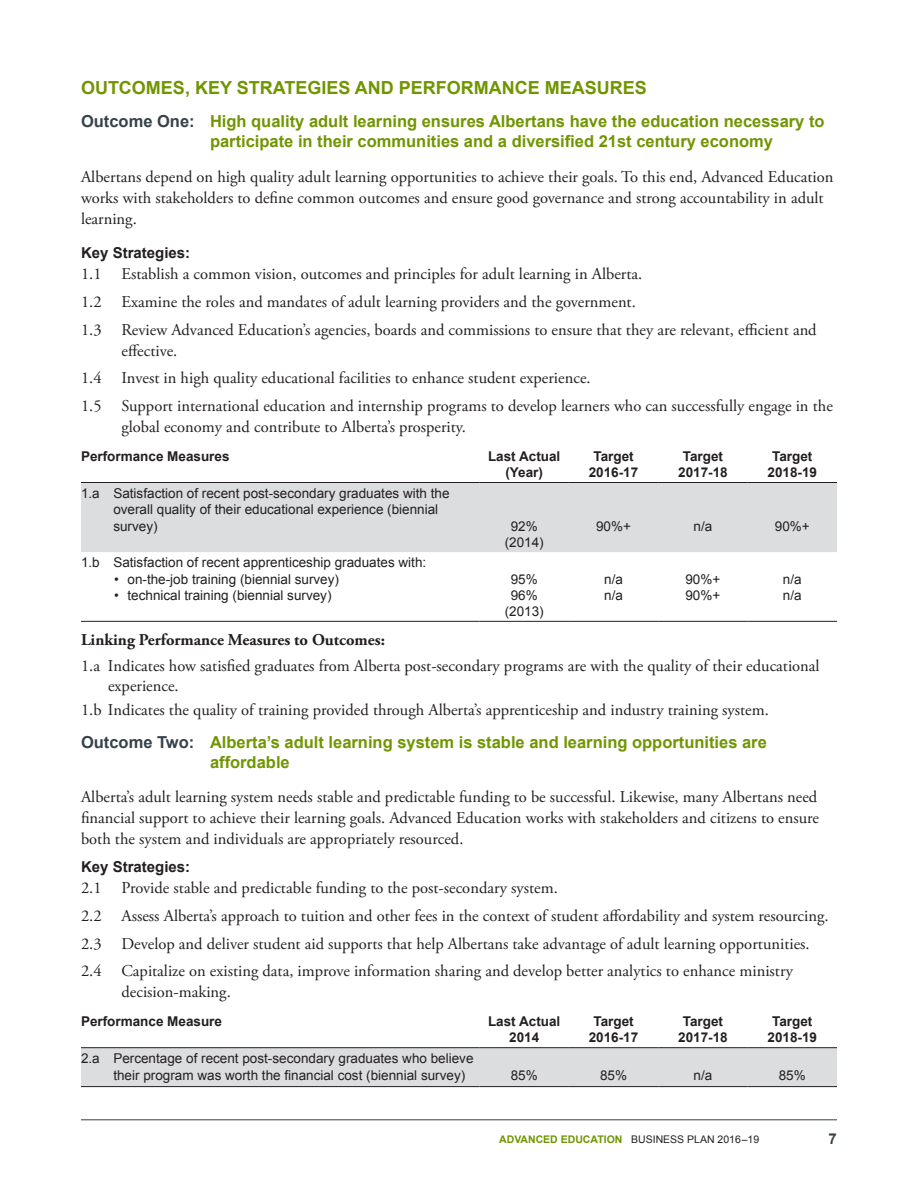
<style>
.page{position:relative;width:918px;height:1188px;background:#fff}
.page>*{position:absolute;margin:0;border:0;box-sizing:border-box;transform-origin:0 0}
.Main_Heading{font:700 18px "Arial";color:#719500}
.Key_Strategies_conte{font:16.5px/21px "Adobe Garamond Pro";color:#231f20}
.paragraph_text__last{font:16.5px/21px "Adobe Garamond Pro";color:#231f20}
.Outcome_Subh_2{font:700 16.5px/19.8px "Arial";color:#719500}
.Linking_PM_-_number{font:16.5px/19.5px "Adobe Garamond Pro";color:#231f20}
.Linking_PM_-_heading{font:700 16.5px "Adobe Garamond Pro";color:#231f20}
.Key_Strategies_headi{font:700 15px "Arial";color:#231f20}
.t1{font:700 15px "Arial";color:#36424a}
.L_column{font:13.5px/16.2px "Arial";color:#231f20}
.Year_Header{font:700 13.5px "Arial";color:#231f20}
.Data{font:13.5px "Arial";color:#231f20}
.Left_header{font:700 13.5px "Arial";color:#231f20}
.Footer_-_Ministry_Na{font:10.5px "Arial";color:#231f20}
.s1{color:#36424a}
.s2{font-weight:700;color:#719500}
</style>
<div class="page">
<div style="left:81px;top:483px;width:756px;height:69px;background:#dcdddf"></div>
<hr style="left:81px;top:482px;width:399px;height:1px;background:#231f20">
<hr style="left:480px;top:482px;width:89px;height:1px;background:#231f20">
<hr style="left:569px;top:482px;width:89px;height:1px;background:#231f20">
<hr style="left:658px;top:482px;width:90px;height:1px;background:#231f20">
<hr style="left:748px;top:482px;width:89px;height:1px;background:#231f20">
<hr style="left:81px;top:621px;width:399px;height:1px;background:#231f20">
<hr style="left:480px;top:621px;width:89px;height:1px;background:#231f20">
<hr style="left:569px;top:621px;width:89px;height:1px;background:#231f20">
<hr style="left:658px;top:621px;width:90px;height:1px;background:#231f20">
<hr style="left:748px;top:621px;width:89px;height:1px;background:#231f20">
<div style="left:81px;top:1048px;width:756px;height:38px;background:#dcdddf"></div>
<hr style="left:81px;top:1047px;width:399px;height:1px;background:#231f20">
<hr style="left:480px;top:1047px;width:89px;height:1px;background:#231f20">
<hr style="left:569px;top:1047px;width:89px;height:1px;background:#231f20">
<hr style="left:658px;top:1047px;width:90px;height:1px;background:#231f20">
<hr style="left:748px;top:1047px;width:89px;height:1px;background:#231f20">
<hr style="left:81px;top:1086px;width:399px;height:1px;background:#231f20">
<hr style="left:480px;top:1086px;width:89px;height:1px;background:#231f20">
<hr style="left:569px;top:1086px;width:89px;height:1px;background:#231f20">
<hr style="left:658px;top:1086px;width:90px;height:1px;background:#231f20">
<hr style="left:748px;top:1086px;width:89px;height:1px;background:#231f20">
<hr style="left:81px;top:1119px;width:756px;height:1px;background:#36424a">
<p class="Main_Heading" style="left:81px;top:76px;width:567px">OUTCOMES, KEY STRATEGIES AND PERFORMANCE MEASURES</p>
<p class="Outcome_Subh_2" style="left:210px;top:112px;width:616px;text-indent:-129px"><span class="s1">Outcome One:</span> High quality adult learning ensures Albertans have the education necessary to participate in their communities and a diversified 21st century economy</p>
<p class="paragraph_text__last" style="left:81px;top:167px;width:754px">Albertans depend on high quality adult learning opportunities to achieve their goals. To this end, Advanced Education works with stakeholders to define common outcomes and ensure good governance and strong accountability in adult learning.</p>
<p class="Key_Strategies_headi" style="left:81px;top:243px;width:111px">Key Strategies:</p>
<p class="Key_Strategies_conte" style="left:81px;top:264px;width:563px">1.1 Establish a common vision, outcomes and principles for adult learning in Alberta.</p>
<p class="Key_Strategies_conte" style="left:81px;top:292px;width:556px">1.2 Examine the roles and mandates of adult learning providers and the government.</p>
<p class="Key_Strategies_conte" style="left:122px;top:320px;width:697px;text-indent:-40px">1.3 Review Advanced Education’s agencies, boards and commissions to ensure that they are relevant, efficient and effective.</p>
<p class="Key_Strategies_conte" style="left:81px;top:368px;width:511px">1.4 Invest in high quality educational facilities to enhance student experience.</p>
<p class="Key_Strategies_conte" style="left:122px;top:396px;width:713px;text-indent:-40px">1.5 Support international education and internship programs to develop learners who can successfully engage in the global economy and contribute to Alberta’s prosperity.</p>
<p class="Left_header" style="left:81px;top:447px;width:150px">Performance Measures</p>
<p class="Year_Header" style="left:488px;top:447px;width:74px">Last Actual</p>
<p class="Year_Header" style="left:505px;top:463px;width:39px">(Year)</p>
<p class="Year_Header" style="left:593px;top:447px;width:42px">Target</p>
<p class="Year_Header" style="left:589px;top:463px;width:51px">2016-17</p>
<p class="Year_Header" style="left:683px;top:447px;width:42px">Target</p>
<p class="Year_Header" style="left:678px;top:463px;width:51px">2017-18</p>
<p class="Year_Header" style="left:772px;top:447px;width:42px">Target</p>
<p class="Year_Header" style="left:768px;top:463px;width:51px">2018-19</p>
<p class="L_column" style="left:113px;top:485px;width:338px;text-indent:-32px">1.a Satisfaction of recent post-secondary graduates with the overall quality of their educational experience (biennial survey)</p>
<p class="L_column" style="left:81px;top:555px;width:347px">1.b Satisfaction of recent apprenticeship graduates with:</p>
<p class="L_column" style="left:114px;top:571px;width:227px">• on-the-job training (biennial survey)</p>
<p class="L_column" style="left:114px;top:587px;width:219px">• technical training (biennial survey)</p>
<p class="Data" style="left:511px;top:517px;width:29px">92%</p>
<p class="Data" style="left:505px;top:533px;width:41px">(2014)</p>
<p class="Data" style="left:511px;top:570px;width:29px">95%</p>
<p class="Data" style="left:511px;top:586px;width:29px">96%</p>
<p class="Data" style="left:505px;top:602px;width:41px">(2013)</p>
<p class="Data" style="left:596px;top:517px;width:36px">90%+</p>
<p class="Data" style="left:694px;top:517px;width:20px">n/a</p>
<p class="Data" style="left:775px;top:517px;width:36px">90%+</p>
<p class="Data" style="left:604px;top:570px;width:20px">n/a</p>
<p class="Data" style="left:604px;top:586px;width:20px">n/a</p>
<p class="Data" style="left:685px;top:570px;width:36px">90%+</p>
<p class="Data" style="left:685px;top:586px;width:36px">90%+</p>
<p class="Data" style="left:783px;top:570px;width:20px">n/a</p>
<p class="Data" style="left:783px;top:586px;width:20px">n/a</p>
<p class="Linking_PM_-_heading" style="left:81px;top:630px;width:306px">Linking Performance Measures to Outcomes:</p>
<p class="Linking_PM_-_number" style="left:108px;top:657px;width:713px;text-indent:-27px">1.a Indicates how satisfied graduates from Alberta post-secondary programs are with the quality of their educational experience.</p>
<p class="Linking_PM_-_number" style="left:81px;top:700px;width:689px">1.b Indicates the quality of training provided through Alberta’s apprenticeship and industry training system.</p>
<p class="Outcome_Subh_2" style="left:210px;top:733px;width:558px;text-indent:-129px"><span class="s1">Outcome Two:</span> Alberta’s adult learning system is stable and learning opportunities are affordable</p>
<p class="paragraph_text__last" style="left:81px;top:787px;width:740px;text-align:justify">Alberta’s adult learning system needs stable and predictable funding to be successful. Likewise, many Albertans need financial support to achieve their learning goals. Advanced Education works with stakeholders and citizens to ensure both the system and individuals are appropriately resourced.</p>
<p class="Key_Strategies_headi" style="left:81px;top:857px;width:111px">Key Strategies:</p>
<p class="Key_Strategies_conte" style="left:81px;top:878px;width:478px">2.1 Provide stable and predictable funding to the post-secondary system.</p>
<p class="Key_Strategies_conte" style="left:81px;top:906px;width:749px">2.2 Assess Alberta’s approach to tuition and other fees in the context of student affordability and system resourcing.</p>
<p class="Key_Strategies_conte" style="left:81px;top:933px;width:730px">2.3 Develop and deliver student aid supports that help Albertans take advantage of adult learning opportunities.</p>
<p class="Key_Strategies_conte" style="left:122px;top:961px;width:673px;text-indent:-40px">2.4 Capitalize on existing data, improve information sharing and develop better analytics to enhance ministry decision-making.</p>
<p class="Left_header" style="left:81px;top:1012px;width:143px">Performance Measure</p>
<p class="Year_Header" style="left:488px;top:1012px;width:74px">Last Actual</p>
<p class="Year_Header" style="left:509px;top:1029px;width:32px">2014</p>
<p class="Year_Header" style="left:593px;top:1012px;width:42px">Target</p>
<p class="Year_Header" style="left:589px;top:1029px;width:51px">2016-17</p>
<p class="Year_Header" style="left:683px;top:1012px;width:42px">Target</p>
<p class="Year_Header" style="left:678px;top:1029px;width:51px">2017-18</p>
<p class="Year_Header" style="left:772px;top:1012px;width:42px">Target</p>
<p class="Year_Header" style="left:768px;top:1029px;width:51px">2018-19</p>
<p class="L_column" style="left:113px;top:1051px;width:362px;text-indent:-32px">2.a Percentage of recent post-secondary graduates who believe their program was worth the financial cost (biennial survey)</p>
<p class="Data" style="left:511px;top:1066px;width:29px">85%</p>
<p class="Data" style="left:600px;top:1066px;width:29px">85%</p>
<p class="Data" style="left:694px;top:1066px;width:20px">n/a</p>
<p class="Data" style="left:779px;top:1066px;width:29px">85%</p>
<p class="Footer_-_Ministry_Na" style="left:499px;top:1133px;width:262px"><span class="s2">ADVANCED EDUCATION</span> BUSINESS PLAN 2016 –19</p>
<p class="t1" style="left:829px;top:1128px;width:10px">7</p>
</div>
